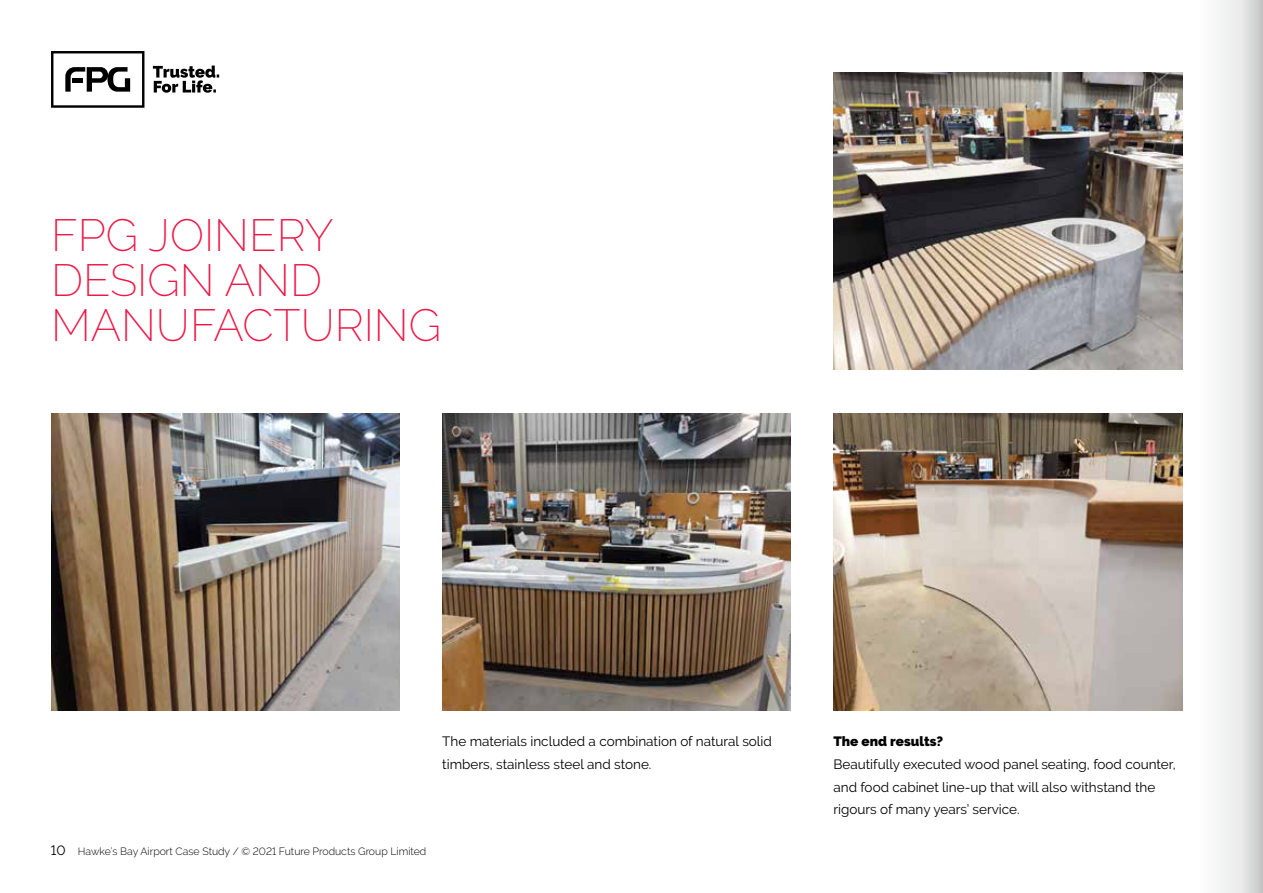
<style>
.page{position:relative;width:1263px;height:893px;background:#fff}
.page>*{position:absolute;margin:0;border:0;box-sizing:border-box;transform-origin:0 0}
.t1{font:200 45px/45px "Raleway";color:#ed1846}
.t2{font:13.5px/22.5px "Raleway";color:#000}
.t3{font:900 13.5px "Raleway";color:#000}
.t4{font:300 10.5px "Raleway";color:#000}
.s1{font-weight:400;font-size:13.5px}
</style>
<div class="page">
<img style="left:442px;top:413px;width:349px;height:298px">
<img style="left:51px;top:413px;width:349px;height:298px">
<img style="left:833px;top:413px;width:349px;height:298px">
<img style="left:833px;top:72px;width:349px;height:298px">
<svg style="left:153px;top:66px;width:66px;height:27px"></svg>
<svg style="left:51px;top:51px;width:93px;height:57px"></svg>
<div style="left:1199px;top:0;width:64px;height:893px;background:#f4f4f4"></div>
<svg style="left:1242px;top:0;width:21px;height:893px;background:#d5d5d6"></svg>
<h1 class="t1" style="left:51px;top:212px;width:392px">FPG JOINERY<br>DESIGN AND<br>MANUFACTURING</h1>
<p class="t4" style="left:51px;top:845px;width:377px"><span class="s1">10</span> Hawke’s Bay Airport Case Study / © 2021 Future Products Group Limited</p>
<p class="t2" style="left:442px;top:730px;width:331px">The materials included a combination of natural solid timbers, stainless steel and stone.</p>
<p class="t3" style="left:833px;top:734px;width:111px">The end results?</p>
<p class="t2" style="left:833px;top:753px;width:344px">Beautifully executed wood panel seating, food counter, and food cabinet line-up that will also withstand the rigours of many years’ service.</p>
</div>
